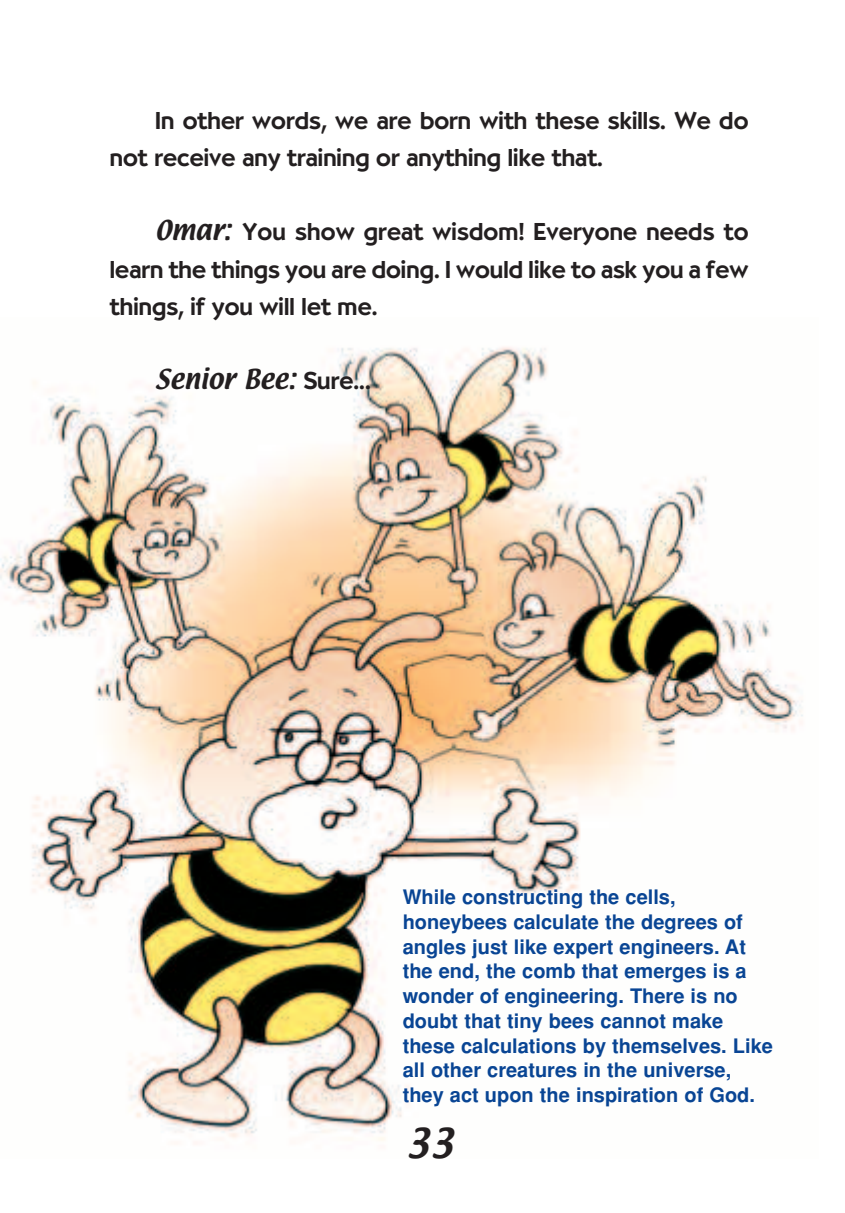
<style>
.page{position:relative;width:845px;height:1213px;background:#fff}
.page>*{position:absolute;margin:0;border:0;box-sizing:border-box;transform-origin:0 0}
.t1{font:36px "Textile TU Regular";color:#231f20}
.t2{font:500 24px/37.2px "Bernhard";color:#231f20}
.t3{font:24px "Textile TU Regular";color:#231f20}
.t4{font:20px/24.8px "Helvetica Turk B";color:#094594}
.s1{font-family:"Textile TU Regular";font-weight:400}
.s2{font-family:"Bernhard";font-weight:500}
</style>
<div class="page">
<img style="left:1px;top:347px;width:802px;height:797px">
<p class="t2" style="left:110px;top:105px;width:640px;text-indent:45px">In other words, we are born with these skills. We do not receive any training or anything like that.</p>
<p class="t2" style="left:110px;top:216px;width:640px;text-align:justify;text-indent:45px"><span class="s1">Omar:</span> You show great wisdom! Everyone needs to learn the things you are doing. I would like to ask you a few things, if you will let me.</p>
<p class="t3" style="left:155px;top:369px;width:217px">Senior Bee: <span class="s2">Sure...</span></p>
<p class="t4" style="left:403px;top:887px;width:372px">While constructing the cells, honeybees calculate the degrees of angles just like expert engineers. At the end, the comb that emerges is a wonder of engineering. There is no doubt that tiny bees cannot make these calculations by themselves. Like all other creatures in the universe, they act upon the inspiration of God.</p>
<h1 class="t1" style="left:406px;top:1127px;width:50px">33</h1>
</div>
